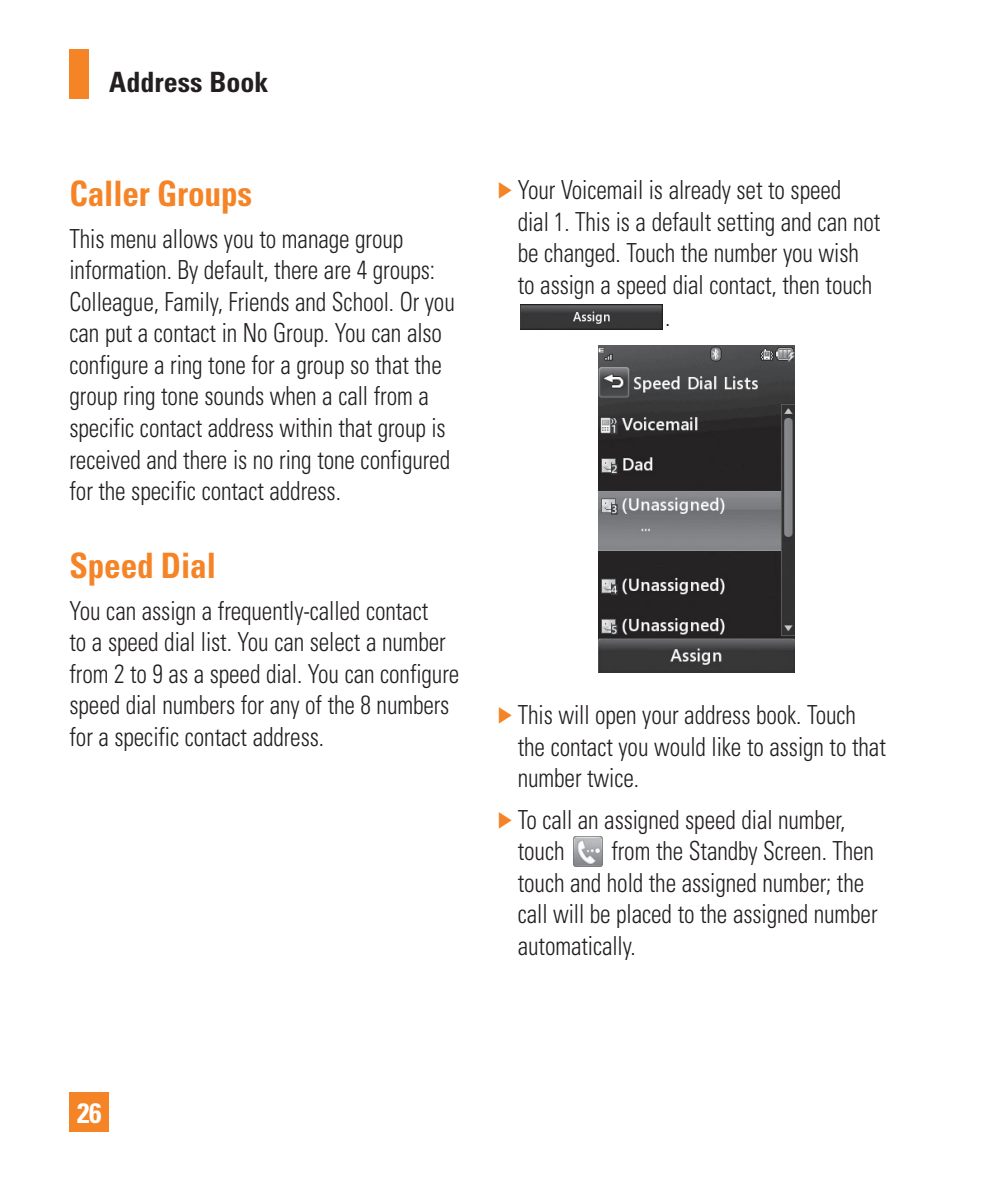
<style>
.page{position:relative;width:993px;height:1191px;background:#fff}
.page>*{position:absolute;margin:0;border:0;box-sizing:border-box;transform-origin:0 0}
.t1{font:700 condensed 35px "Univers";letter-spacing:-.005em;color:#f58427;scale:.95 1}
.t2{font:700 condensed 28px "Univers";color:#231f20}
.t3{font:700 condensed 28px "Univers";color:#fff}
.t4{font:300 condensed 26.25px/31.5px "Univers";letter-spacing:-.005em;color:#231f20;scale:.9 1}
</style>
<div class="page">
<div style="left:69px;top:50px;width:20px;height:49px;background:#f58427"></div>
<div style="left:69px;top:1091px;width:40px;height:40px;background:#f58427"></div>
<img style="left:520px;top:305px;width:142px;height:24px">
<img style="left:598px;top:345px;width:196px;height:328px">
<img style="left:573px;top:836px;width:29px;height:30px">
<p class="t2" style="left:109px;top:71px;width:161px">Address Book</p>
<h1 class="t1" style="left:69px;top:181px;width:194px">Caller Groups</h1>
<p class="t4" style="left:69px;top:225px;width:429px">This menu allows you to manage group information. By default, there are 4 groups:<br>Colleague, Family, Friends and School. Or you can put a contact in No Group. You can also configure a ring tone for a group so that the group ring tone sounds when a call from a specific contact address within that group is received and there is no ring tone configured for the specific contact address.</p>
<h1 class="t1" style="left:69px;top:553px;width:155px">Speed Dial</h1>
<p class="t4" style="left:69px;top:597px;width:434px">You can assign a frequently-called contact<br>to a speed dial list. You can select a number from 2 to 9 as a speed dial. You can configure speed dial numbers for any of the 8 numbers for a specific contact address.</p>
<p class="t3" style="left:77px;top:1102px;width:26px">26</p>
<p class="t4" style="left:517px;top:177px;width:361px">Your Voicemail is already set to speed</p>
<p class="t4" style="left:517px;top:208px;width:404px">dial 1. This is a default setting and can not</p>
<p class="t4" style="left:517px;top:240px;width:380px">be changed. Touch the number you wish</p>
<p class="t4" style="left:517px;top:271px;width:395px">to assign a speed dial contact, then touch</p>
<p class="t4" style="left:665px;top:303px;width:7px">.</p>
<p class="t4" style="left:517px;top:702px;width:410px">This will open your address book. Touch the contact you would like to assign to that number twice.</p>
<p class="t4" style="left:517px;top:806px;width:365px">To call an assigned speed dial number, touch</p>
<p class="t4" style="left:517px;top:838px;width:401px;text-indent:94px">from the Standby Screen. Then touch and hold the assigned number; the call will be placed to the assigned number automatically.</p>
</div>
